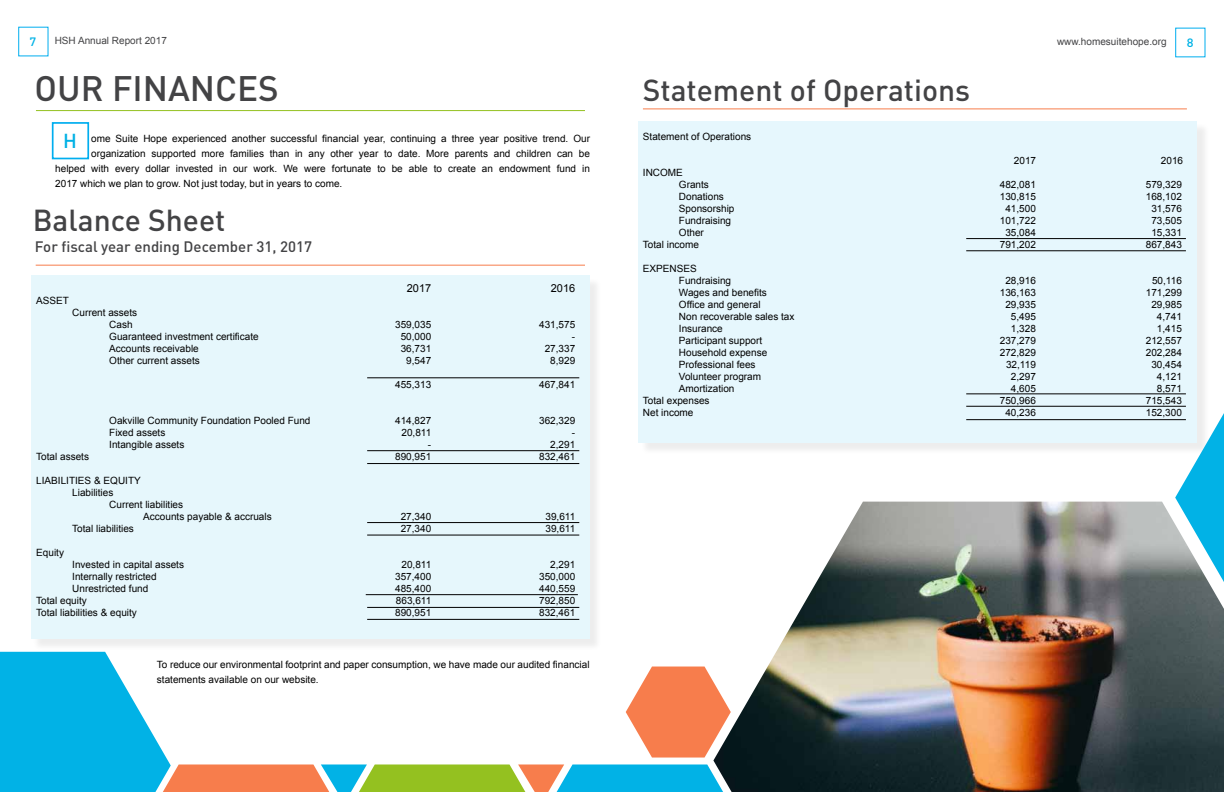
<style>
.page{position:relative;width:1224px;height:792px;background:#fff}
.page>*{position:absolute;margin:0;border:0;box-sizing:border-box;transform-origin:0 0}
.t1{font:500 35px "DIN Pro";color:#434345}
.t2{font:500 30px "DIN Pro";color:#434345}
.t3{font:500 20px "DIN Pro";color:#00b1e5}
.t4{font:500 15px "DIN Pro";color:#434345}
.t5{font:500 12px "DIN Pro";color:#01b2e6;scale:1.06 1}
.t6{font:11px "Arial";color:#000}
.t7{font:10px/12px "Arial";color:#000}
.t8{font:10px "Arial";color:#434345}
</style>
<div class="page">
<div style="left:640px;top:122px;width:570px;height:333px;background:#000;opacity:.75"></div>
<div style="left:639px;top:121px;width:558px;height:322px;background:#e6f7fd"></div>
<div style="left:33px;top:277px;width:569px;height:375px;background:#f2f2f2"></div>
<div style="left:31px;top:275px;width:559px;height:364px;background:#e6f7fc"></div>
<svg style="left:1175px;top:413px;width:49px;height:89px"></svg>
<div style="left:52px;top:122px;width:37px;height:37px;border:2px solid #00aeef"></div>
<hr style="left:36px;top:265px;width:549px;height:1px;background:#f77d4c">
<hr style="left:367px;top:377px;width:212px;height:1px;background:#000">
<hr style="left:367px;top:450px;width:212px;height:1px;background:#000">
<hr style="left:367px;top:463px;width:212px;height:1px;background:#000">
<hr style="left:367px;top:607px;width:212px;height:1px;background:#000">
<hr style="left:367px;top:535px;width:212px;height:1px;background:#000">
<hr style="left:367px;top:522px;width:212px;height:1px;background:#000">
<hr style="left:366px;top:594px;width:212px;height:1px;background:#000">
<hr style="left:36px;top:110px;width:549px;height:1px;background:#94c120">
<hr style="left:367px;top:619px;width:212px;height:1px;background:#000">
<hr style="left:643px;top:108px;width:544px;height:1px;background:#f77d4c">
<img style="left:731px;top:502px;width:493px;height:290px">
<hr style="left:966px;top:238px;width:220px;height:1px;background:#000">
<hr style="left:966px;top:250px;width:220px;height:1px;background:#000">
<hr style="left:966px;top:393px;width:220px;height:1px;background:#000">
<hr style="left:966px;top:406px;width:220px;height:1px;background:#000">
<hr style="left:966px;top:419px;width:220px;height:1px;background:#000">
<svg style="left:0;top:652px;width:731px;height:140px"></svg>
<p class="t5" style="left:30px;top:32px;width:8px">7</p>
<p class="t8" style="left:55px;top:34px;width:114px">HSH Annual Report 2017</p>
<h1 class="t1" style="left:35px;top:60px;width:178px">OU R FINANCES</h1>
<h3 class="t3" style="left:63px;top:125px;width:15px">H</h3>
<p class="t7" style="left:91px;top:133px;width:500px">ome Suite Hope experienced another successful financial year, continuing a three year positive trend. Our</p>
<p class="t7" style="left:91px;top:148px;width:500px">organization supported more families than in any other year to date. More parents and children can be</p>
<p class="t7" style="left:55px;top:163px;width:536px">helped with every dollar invested in our work. We were fortunate to be able to create an endowment fund in</p>
<p class="t7" style="left:55px;top:178px;width:289px">2017 which we plan to grow. Not just today, but in years to come.</p>
<h2 class="t2" style="left:33px;top:196px;width:194px">Balance Sheet</h2>
<h3 class="t4" style="left:35px;top:234px;width:279px">For fiscal year ending December 31, 2017</h3>
<p class="t7" style="left:36px;top:295px;width:34px">ASSET</p>
<p class="t7" style="left:109px;top:307px;width:30px;text-indent:-37px">Current assets<br>Cash</p>
<p class="t6" style="left:407px;top:281px;width:26px">2017</p>
<p class="t6" style="left:551px;top:281px;width:26px">2016</p>
<p class="t7" style="left:395px;top:319px;width:38px">359,035</p>
<p class="t7" style="left:539px;top:319px;width:38px">431,575</p>
<p class="t7" style="left:109px;top:331px;width:151px">Guaranteed investment certificate</p>
<p class="t7" style="left:401px;top:331px;width:32px">50,000</p>
<p class="t7" style="left:572px;top:331px;width:5px">-</p>
<p class="t7" style="left:109px;top:343px;width:91px">Accounts receivable</p>
<p class="t7" style="left:401px;top:343px;width:32px">36,731</p>
<p class="t7" style="left:545px;top:343px;width:32px">27,337</p>
<p class="t7" style="left:109px;top:355px;width:92px">Other current assets</p>
<p class="t7" style="left:406px;top:355px;width:27px">9,547</p>
<p class="t7" style="left:550px;top:355px;width:27px">8,929</p>
<p class="t7" style="left:395px;top:379px;width:38px">455,313</p>
<p class="t7" style="left:539px;top:379px;width:38px">467,841</p>
<p class="t7" style="left:109px;top:415px;width:203px">Oakville Community Foundation Pooled Fund</p>
<p class="t7" style="left:395px;top:415px;width:38px">414,827</p>
<p class="t7" style="left:539px;top:415px;width:38px">362,329</p>
<p class="t7" style="left:109px;top:427px;width:58px">Fixed assets</p>
<p class="t7" style="left:401px;top:427px;width:31px">20,811</p>
<p class="t7" style="left:572px;top:427px;width:5px">-</p>
<p class="t7" style="left:109px;top:439px;width:77px">Intangible assets</p>
<p class="t7" style="left:428px;top:439px;width:5px">-</p>
<p class="t7" style="left:550px;top:439px;width:27px">2,291</p>
<p class="t7" style="left:36px;top:451px;width:54px">Total assets</p>
<p class="t7" style="left:395px;top:451px;width:38px">890,951</p>
<p class="t7" style="left:539px;top:451px;width:38px">832,461</p>
<p class="t7" style="left:72px;top:475px;width:70px;text-indent:-36px">LIABILITIES &amp; EQUITY<br>Liabilities</p>
<p class="t7" style="left:143px;top:499px;width:130px;text-indent:-34px">Current liabilities<br>Accounts payable &amp; accruals</p>
<p class="t7" style="left:401px;top:511px;width:32px">27,340</p>
<p class="t7" style="left:545px;top:511px;width:31px">39,611</p>
<p class="t7" style="left:36px;top:547px;width:29px">Equity</p>
<p class="t7" style="left:72px;top:523px;width:63px">Total liabilities</p>
<p class="t7" style="left:401px;top:523px;width:32px">27,340</p>
<p class="t7" style="left:545px;top:523px;width:31px">39,611</p>
<p class="t7" style="left:72px;top:559px;width:113px">Invested in capital assets</p>
<p class="t7" style="left:401px;top:559px;width:31px">20,811</p>
<p class="t7" style="left:550px;top:559px;width:27px">2,291</p>
<p class="t7" style="left:72px;top:571px;width:86px">Internally restricted</p>
<p class="t7" style="left:395px;top:571px;width:38px">357,400</p>
<p class="t7" style="left:539px;top:571px;width:38px">350,000</p>
<p class="t7" style="left:72px;top:583px;width:78px">Unrestricted fund</p>
<p class="t7" style="left:395px;top:583px;width:38px">485,400</p>
<p class="t7" style="left:539px;top:583px;width:38px">440,559</p>
<p class="t7" style="left:36px;top:595px;width:52px">Total equity</p>
<p class="t7" style="left:396px;top:595px;width:37px">863,611</p>
<p class="t7" style="left:539px;top:595px;width:38px">792,850</p>
<p class="t7" style="left:36px;top:607px;width:102px">Total liabilities &amp; equity</p>
<p class="t7" style="left:395px;top:607px;width:38px">890,951</p>
<p class="t7" style="left:539px;top:607px;width:38px">832,461</p>
<p class="t7" style="left:157px;top:657px;width:434px;line-height:15px">To reduce our environmental footprint and paper consumption, we have made our audited financial statements available on our website.</p>
<h2 class="t2" style="left:643px;top:65px;width:329px">Statement of Operations</h2>
<p class="t7" style="left:643px;top:131px;width:110px">Statement of Operations</p>
<p class="t7" style="left:679px;top:167px;width:32px;text-indent:-36px">INCOME<br>Grants</p>
<p class="t8" style="left:1057px;top:35px;width:111px">www.homesuitehope.org</p>
<p class="t5" style="left:1187px;top:33px;width:8px">8</p>
<p class="t7" style="left:1014px;top:155px;width:24px">2017</p>
<p class="t7" style="left:1161px;top:155px;width:24px">2016</p>
<p class="t7" style="left:1000px;top:179px;width:38px">482,081</p>
<p class="t7" style="left:1146px;top:179px;width:38px">579,329</p>
<p class="t7" style="left:679px;top:191px;width:47px">Donations</p>
<p class="t7" style="left:1000px;top:191px;width:38px">130,815</p>
<p class="t7" style="left:1146px;top:191px;width:38px">168,102</p>
<p class="t7" style="left:679px;top:203px;width:57px">Sponsorship</p>
<p class="t7" style="left:1005px;top:203px;width:32px">41,500</p>
<p class="t7" style="left:1151px;top:203px;width:32px">31,576</p>
<p class="t7" style="left:679px;top:215px;width:54px">Fundraising</p>
<p class="t7" style="left:1000px;top:215px;width:38px">101,722</p>
<p class="t7" style="left:1151px;top:215px;width:32px">73,505</p>
<p class="t7" style="left:679px;top:227px;width:27px">Other</p>
<p class="t7" style="left:1005px;top:227px;width:32px">35,084</p>
<p class="t7" style="left:1151px;top:227px;width:32px">15,331</p>
<p class="t7" style="left:643px;top:239px;width:58px">Total income</p>
<p class="t7" style="left:1000px;top:239px;width:38px">791,202</p>
<p class="t7" style="left:1146px;top:239px;width:38px">867,843</p>
<p class="t7" style="left:679px;top:263px;width:54px;text-indent:-36px">EXPENSES<br>Fundraising</p>
<p class="t7" style="left:1005px;top:275px;width:32px">28,916</p>
<p class="t7" style="left:1152px;top:275px;width:31px">50,116</p>
<p class="t7" style="left:679px;top:287px;width:90px">Wages and benefits</p>
<p class="t7" style="left:1000px;top:287px;width:38px">136,163</p>
<p class="t7" style="left:1146px;top:287px;width:38px">171,299</p>
<p class="t7" style="left:679px;top:299px;width:83px">Office and general</p>
<p class="t7" style="left:1005px;top:299px;width:32px">29,935</p>
<p class="t7" style="left:1151px;top:299px;width:32px">29,985</p>
<p class="t7" style="left:679px;top:311px;width:117px">Non recoverable sales tax</p>
<p class="t7" style="left:1011px;top:311px;width:27px">5,495</p>
<p class="t7" style="left:1157px;top:311px;width:27px">4,741</p>
<p class="t7" style="left:679px;top:323px;width:45px">Insurance</p>
<p class="t7" style="left:1011px;top:323px;width:27px">1,328</p>
<p class="t7" style="left:1157px;top:323px;width:27px">1,415</p>
<p class="t7" style="left:679px;top:335px;width:85px">Participant support</p>
<p class="t7" style="left:1000px;top:335px;width:38px">237,279</p>
<p class="t7" style="left:1146px;top:335px;width:38px">212,557</p>
<p class="t7" style="left:679px;top:347px;width:90px">Household expense</p>
<p class="t7" style="left:1000px;top:347px;width:38px">272,829</p>
<p class="t7" style="left:1146px;top:347px;width:38px">202,284</p>
<p class="t7" style="left:679px;top:359px;width:78px">Professional fees</p>
<p class="t7" style="left:1006px;top:359px;width:31px">32,119</p>
<p class="t7" style="left:1151px;top:359px;width:32px">30,454</p>
<p class="t7" style="left:679px;top:371px;width:84px">Volunteer program</p>
<p class="t7" style="left:1011px;top:371px;width:27px">2,297</p>
<p class="t7" style="left:1157px;top:371px;width:27px">4,121</p>
<p class="t7" style="left:679px;top:383px;width:57px">Amortization</p>
<p class="t7" style="left:1011px;top:383px;width:27px">4,605</p>
<p class="t7" style="left:1157px;top:383px;width:27px">8,571</p>
<p class="t7" style="left:643px;top:395px;width:68px">Total expenses</p>
<p class="t7" style="left:1000px;top:395px;width:38px">750,966</p>
<p class="t7" style="left:1146px;top:395px;width:38px">715,543</p>
<p class="t7" style="left:643px;top:407px;width:52px">Net income</p>
<p class="t7" style="left:1005px;top:407px;width:32px">40,236</p>
<p class="t7" style="left:1146px;top:407px;width:38px">152,300</p>
</div>
